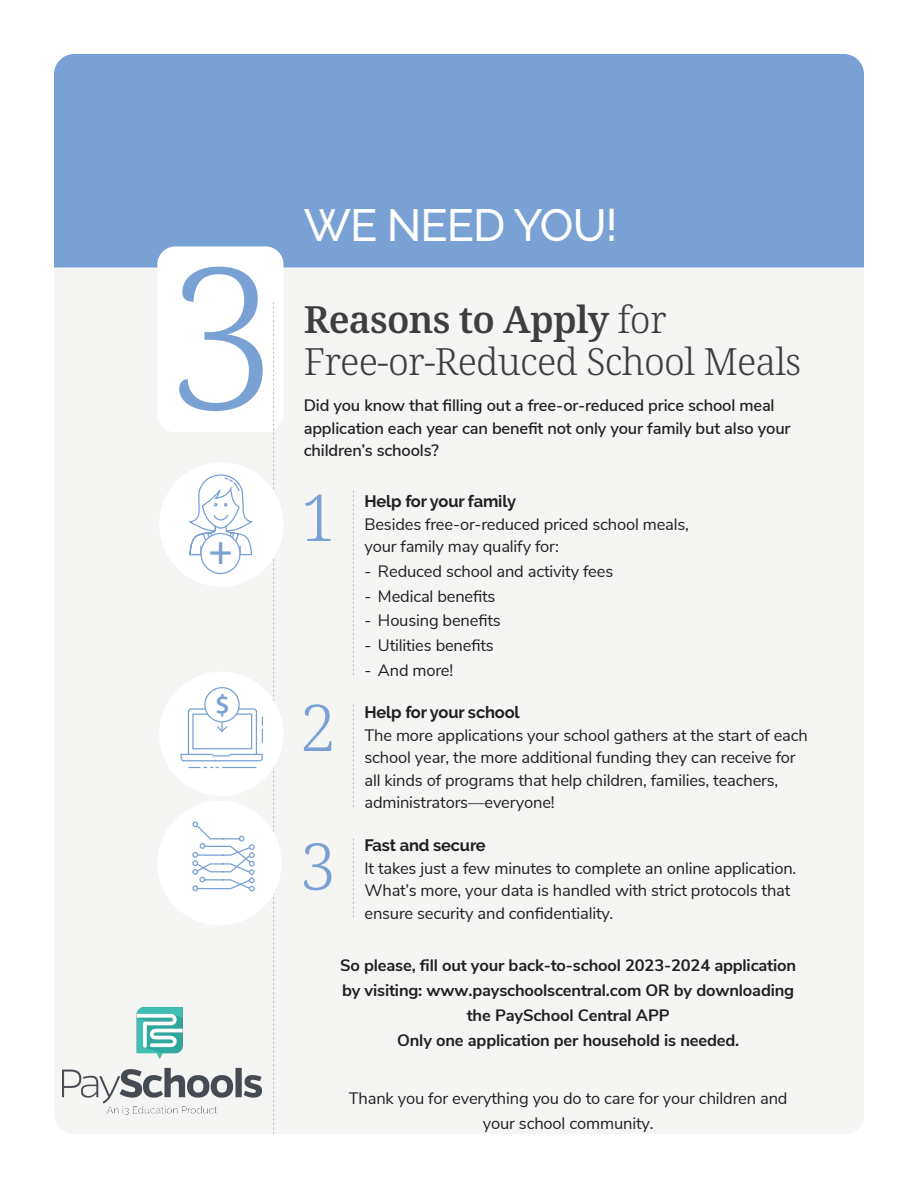
<style>
.page{position:relative;width:918px;height:1188px;background:#fff}
.page>*{position:absolute;margin:0;border:0;box-sizing:border-box;transform-origin:0 0}
.t1{font:300 196.8px "Noto Serif";color:#79a1d4}
.t2{font:300 64.5px/138.8px "Noto Serif";color:#79a1d4}
.t3{font:500 45px "Raleway";letter-spacing:-.02em;color:#fff}
.t4{font:600 40.95px "Myriad Pro";color:#79a1d4}
.t5{font:300 37.5px/42px "Noto Serif";letter-spacing:-.02em;color:#3e3e3f}
.t6{font:600 27.45px "Myriad Pro";color:#79a1d4}
.t7{font:16.5px/22.5px "Nunito Sans";letter-spacing:-.01em;color:#231f20}
.t8{font:700 16.5px/25.2px "Nunito Sans";letter-spacing:-.01em;color:#231f20;text-align:center}
.t9{font:600 16.5px/22.5px "Nunito Sans";letter-spacing:-.01em;color:#231f20}
.t10{font:700 16.5px "Raleway";letter-spacing:-.01em;color:#231f20}
.s1{font-weight:600}
.s2{font-style:inherit}
</style>
<div class="page">
<div style="left:54px;top:267px;width:810px;height:867px;background:#f5f5f3"></div>
<div style="left:54px;top:54px;width:810px;height:213px;background:#79a1d4"></div>
<div style="left:157px;top:246px;width:127px;height:186px;background:#fff;border-radius:18px"></div>
<svg style="left:353px;top:491px;width:1px;height:184px"></svg>
<svg style="left:353px;top:705px;width:1px;height:102px"></svg>
<svg style="left:353px;top:838px;width:1px;height:80px"></svg>
<svg style="left:159px;top:302px;width:123px;height:832px"></svg>
<div style="left:201px;top:534px;width:39px;height:39px;background:#fff;border-radius:50%"></div>
<div style="left:200px;top:533px;width:41px;height:41px;border:1px solid #79a1d4;border-radius:50%"></div>
<img style="left:63px;top:1007px;width:198px;height:121px">
<h1 class="t1" style="left:167px;top:205px;width:112px">3</h1>
<h3 class="t4" style="left:209px;top:528px;width:25px">+</h3>
<h3 class="t6" style="left:215px;top:689px;width:16px">$</h3>
<h3 class="t3" style="left:304px;top:199px;width:315px">WE NEED YOU!</h3>
<h3 class="t5" style="left:304px;top:300px;width:499px"><span class="s1">Reasons to Apply</span> for<br>Free-or-Reduced School Meals</h3>
<p class="t9" style="left:304px;top:393px;width:488px">Did you know that filling out a free-or-reduced price school meal application each year can benefit not only your family but also your children’s schools?</p>
<h2 class="t2" style="left:300px;top:451px;width:38px">1</h2>
<h2 class="t2" style="left:300px;top:661px;width:38px">2<br>3</h2>
<p class="t10" style="left:364px;top:492px;width:153px">Help for your family</p>
<p class="t7" style="left:364px;top:512px;width:326px">Besides free-or-reduced priced school meals, your family may qualify for:</p>
<p class="t7" style="left:364px;top:559px;width:250px">- Reduced school and activity fees</p>
<p class="t7" style="left:364px;top:584px;width:133px">- Medical benefits</p>
<p class="t7" style="left:364px;top:608px;width:138px">- Housing benefits</p>
<p class="t7" style="left:364px;top:633px;width:131px">- Utilities benefits</p>
<p class="t7" style="left:364px;top:658px;width:90px">- And more!</p>
<p class="t10" style="left:364px;top:703px;width:157px">Help for your school</p>
<p class="t7" style="left:364px;top:723px;width:445px">The more applications your school gathers at the start of each school year, the more additional funding they can receive for all kinds of programs that help children, families, teachers, administrators—everyone!</p>
<p class="t10" style="left:364px;top:836px;width:123px">Fast and secure</p>
<p class="t7" style="left:364px;top:856px;width:433px">It takes just a few minutes to complete an online application.<br>What’s more, your data is handled with strict protocols that ensure security and confidentiality.</p>
<h3 class="t4" style="left:348px;top:868px;width:25px">+</h3>
<h3 class="t6" style="left:353px;top:949px;width:16px">$</h3>
<p class="t8" style="left:340px;top:951px;width:458px">So please, fill out your back-to-school 2023-2024 application by visiting: www.payschoolscentral.com OR by downloading the PaySchool Central APP<br><span class="s2">Only one</span> application <span class="s2">per household is needed.</span></p>
<p class="t7" style="left:349px;top:1085px;width:440px;line-height:25.2px;text-align:center">Thank you for everything you do to care for your children and your school community.</p>
</div>
